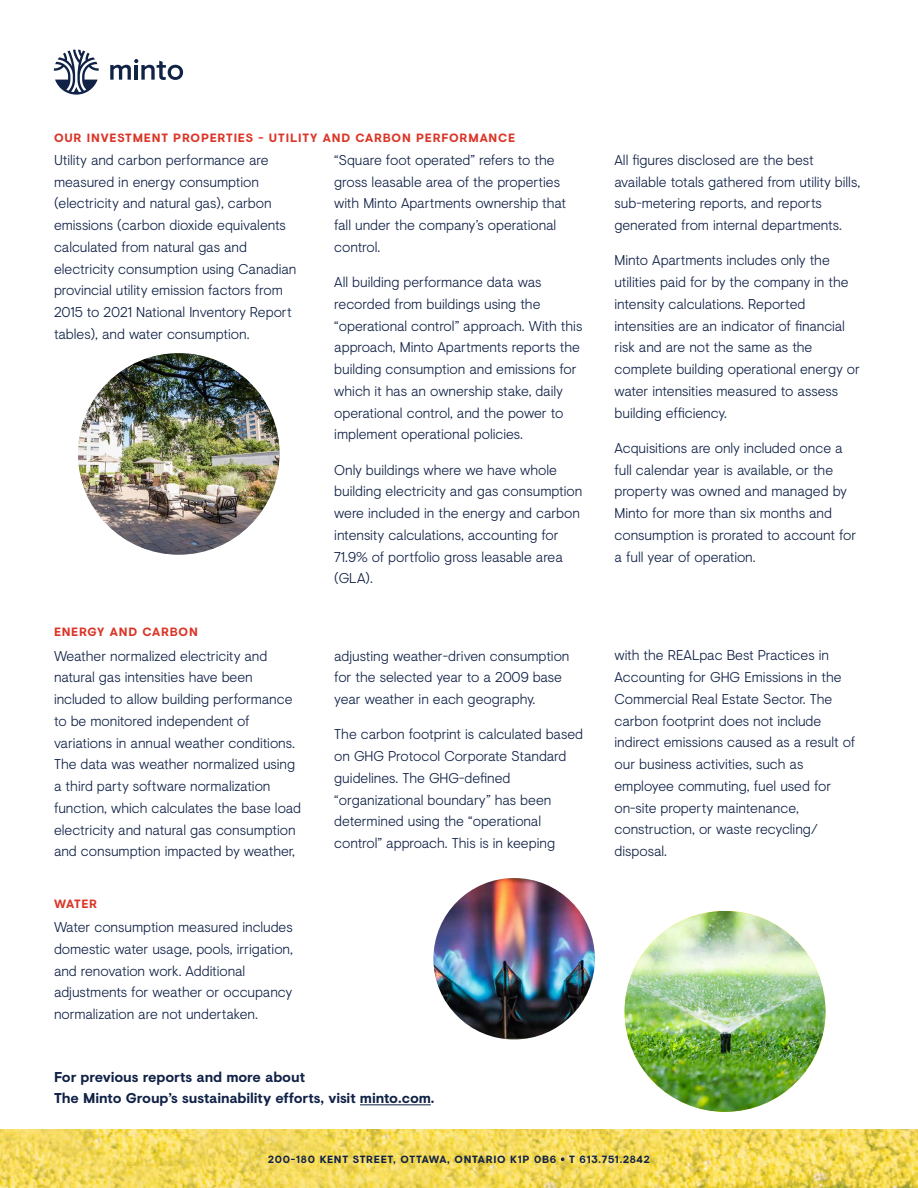
<style>
.page{position:relative;width:918px;height:1188px;background:#fff}
.page>*{position:absolute;margin:0;border:0;box-sizing:border-box;transform-origin:0 0}
.t1{font:300 14.25px/21.8px "Visuelt";letter-spacing:-.005em;color:#102146}
.t2{font:700 14.25px/21.8px "Visuelt";letter-spacing:-.01em;color:#102146}
.t3{font:700 12px "Visuelt";letter-spacing:.065em;color:#da3527}
.t4{font:700 10.5px "Visuelt";letter-spacing:.065em;color:#102146}
</style>
<div class="page">
<img style="left:625px;top:911px;width:200px;height:201px;border-radius:100px">
<hr style="left:360px;top:1104px;width:71px;height:1px;background:#102146">
<svg style="left:54px;top:50px;width:45px;height:45px"></svg>
<svg style="left:110px;top:59px;width:73px;height:21px"></svg>
<img style="left:0;top:1130px;width:918px;height:58px">
<img style="left:433px;top:878px;width:162px;height:162px;border-radius:81px">
<img style="left:78px;top:353px;width:202px;height:202px;border-radius:101px">
<p class="t3" style="left:54px;top:129px;width:463px">OUR INVESTMENT PROPERTIES - UTILITY AND CARBON PERFORMANCE</p>
<p class="t1" style="left:54px;top:148px;width:244px">Utility and carbon performance are measured in energy consumption (electricity and natural gas), carbon emissions (carbon dioxide equivalents calculated from natural gas and electricity consumption using Canadian provincial utility emission factors from 2015 to 2021 National Inventory Report tables), and water consumption.</p>
<p class="t1" style="left:334px;top:148px;width:233px">“Square foot operated” refers to the gross leasable area of the properties with Minto Apartments ownership that fall under the company’s operational control.</p>
<p class="t1" style="left:334px;top:270px;width:250px">All building performance data was recorded from buildings using the “operational control” approach. With this approach, Minto Apartments reports the building consumption and emissions for which it has an ownership stake, daily operational control, and the power to implement operational policies.</p>
<p class="t1" style="left:334px;top:458px;width:250px">Only buildings where we have whole building electricity and gas consumption were included in the energy and carbon intensity calculations, accounting for 71.9% of portfolio gross leasable area (GLA).</p>
<p class="t3" style="left:54px;top:623px;width:145px">ENERGY AND CARBON</p>
<p class="t1" style="left:54px;top:644px;width:249px">Weather normalized electricity and natural gas intensities have been included to allow building performance to be monitored independent of variations in annual weather conditions.<br>The data was weather normalized using a third party software normalization function, which calculates the base load electricity and natural gas consumption and consumption impacted by weather,</p>
<p class="t3" style="left:54px;top:895px;width:45px">WATER</p>
<p class="t1" style="left:54px;top:915px;width:241px">Water consumption measured includes domestic water usage, pools, irrigation, and renovation work. Additional adjustments for weather or occupancy normalization are not undertaken.</p>
<p class="t1" style="left:334px;top:644px;width:237px">adjusting weather-driven consumption for the selected year to a 2009 base year weather in each geography.</p>
<p class="t1" style="left:334px;top:723px;width:250px">The carbon footprint is calculated based on GHG Protocol Corporate Standard guidelines. The GHG-defined “organizational boundary” has been determined using the “operational control” approach. This is in keeping</p>
<p class="t2" style="left:54px;top:1065px;width:382px">For previous reports and more about<br>The Minto Group’s sustainability efforts, visit minto.com.</p>
<p class="t1" style="left:615px;top:148px;width:247px">All figures disclosed are the best available totals gathered from utility bills, sub-metering reports, and reports generated from internal departments.</p>
<p class="t1" style="left:615px;top:249px;width:247px">Minto Apartments includes only the utilities paid for by the company in the intensity calculations. Reported intensities are an indicator of financial risk and are not the same as the complete building operational energy or water intensities measured to assess building efficiency.</p>
<p class="t1" style="left:615px;top:436px;width:243px">Acquisitions are only included once a full calendar year is available, or the property was owned and managed by Minto for more than six months and consumption is prorated to account for a full year of operation.</p>
<p class="t1" style="left:615px;top:644px;width:242px">with the REALpac Best Practices in<br>Accounting for GHG Emissions in the<br>Commercial Real Estate Sector. The carbon footprint does not include indirect emissions caused as a result of our business activities, such as employee commuting, fuel used for on-site property maintenance, construction, or waste recycling/ disposal.</p>
<p class="t4" style="left:268px;top:1151px;width:383px">200-180 KENT STREET, OTTAWA, ONTARIO K1P 0B6 • T 613.751.2842</p>
</div>
